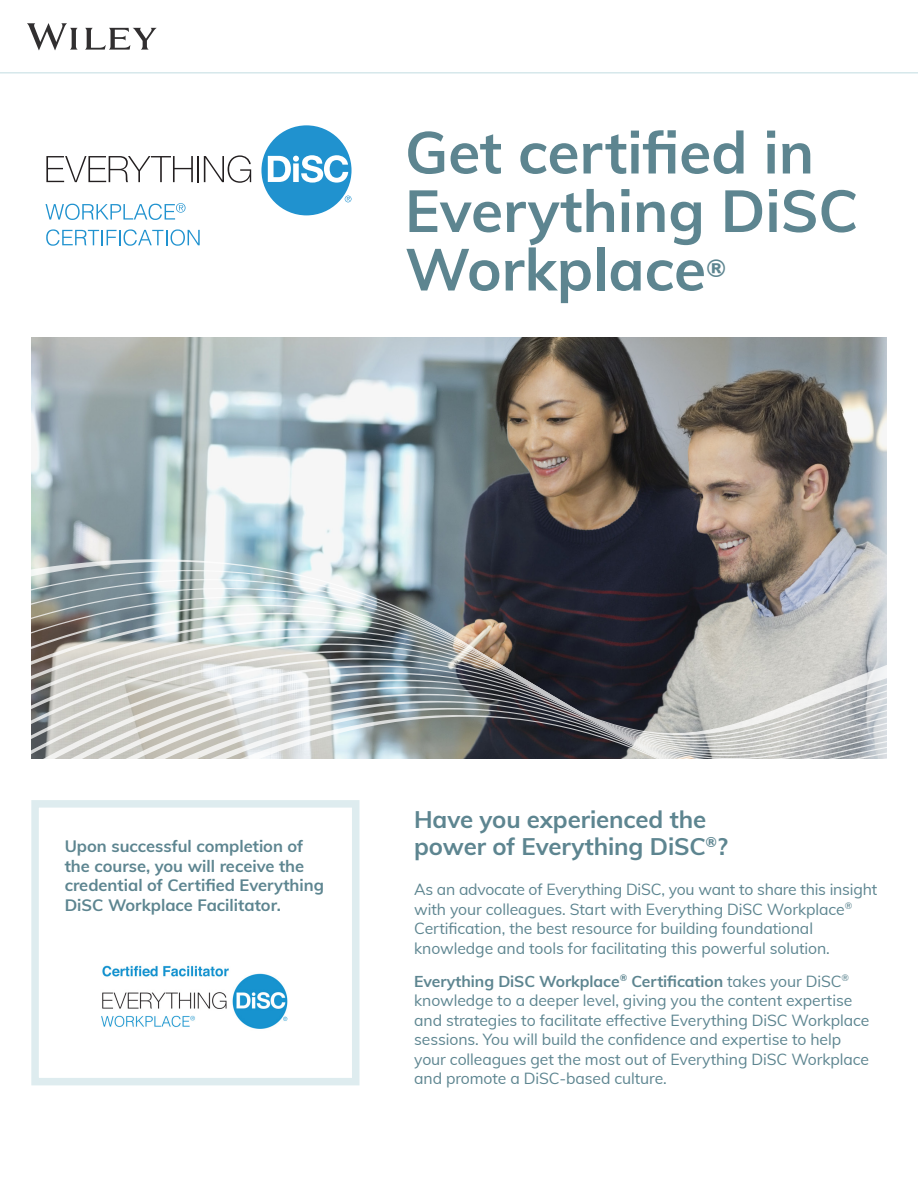
<style>
.page{position:relative;width:918px;height:1188px;background:#fff}
.page>*{position:absolute;margin:0;border:0;box-sizing:border-box;transform-origin:0 0}
.t1{font:700 58.5px/58.5px "Muli";color:#5d8590}
.t2{font:700 24.45px "Muli";color:#5d8590}
.t3{font:700 24px/27px "Muli";letter-spacing:-.005em;color:#5d8590}
.t4{font:700 16.5px/19.5px "Muli";color:#5d8590}
.t5{font:15.75px/19.5px "Muli";letter-spacing:-.005em;color:#5d8590}
.s1{font-weight:700}
</style>
<div class="page">
<div style="left:31px;top:800px;width:328px;height:285px;border:8px solid #d6e8eb"></div>
<svg style="left:27px;top:23px;width:130px;height:27px"></svg>
<hr style="left:0;top:72px;width:918px;height:2px;background:#d6e8eb">
<img style="left:31px;top:338px;width:856px;height:191px">
<svg style="left:31px;top:529px;width:856px;height:6px"></svg>
<svg style="left:31px;top:535px;width:856px;height:8px"></svg>
<svg style="left:31px;top:543px;width:856px;height:7px"></svg>
<svg style="left:31px;top:550px;width:856px;height:11px"></svg>
<svg style="left:31px;top:561px;width:856px;height:7px"></svg>
<img style="left:31px;top:568px;width:856px;height:28px">
<svg style="left:31px;top:596px;width:856px;height:7px"></svg>
<svg style="left:31px;top:603px;width:856px;height:7px"></svg>
<svg style="left:31px;top:610px;width:856px;height:7px"></svg>
<img style="left:31px;top:617px;width:856px;height:7px">
<svg style="left:31px;top:624px;width:856px;height:6px"></svg>
<img style="left:31px;top:630px;width:856px;height:7px">
<img style="left:31px;top:637px;width:856px;height:6px">
<svg style="left:31px;top:643px;width:856px;height:7px"></svg>
<svg style="left:31px;top:650px;width:856px;height:6px"></svg>
<svg style="left:31px;top:656px;width:856px;height:7px"></svg>
<svg style="left:31px;top:663px;width:856px;height:6px"></svg>
<svg style="left:31px;top:669px;width:856px;height:7px"></svg>
<svg style="left:31px;top:676px;width:856px;height:6px"></svg>
<svg style="left:31px;top:682px;width:856px;height:6px"></svg>
<svg style="left:31px;top:688px;width:856px;height:71px"></svg>
<svg style="left:45px;top:203px;width:141px;height:17px"></svg>
<svg style="left:46px;top:229px;width:154px;height:17px"></svg>
<svg style="left:46px;top:155px;width:205px;height:28px"></svg>
<svg style="left:261px;top:125px;width:91px;height:90px"></svg>
<img style="left:101px;top:965px;width:187px;height:64px">
<p class="t1" style="left:405px;top:120px;width:455px">Get certified in<br>Everything DiSC<br>Workplace</p>
<p class="t2" style="left:706px;top:250px;width:22px">®</p>
<p class="t4" style="left:65px;top:836px;width:261px">Upon successful completion of the course, you will receive the credential of Certified Everything<br>DiSC Workplace Facilitator.</p>
<p class="t3" style="left:414px;top:805px;width:315px">Have you experienced the power of Everything DiSC<sup>®</sup>?</p>
<p class="t5" style="left:414px;top:879px;width:465px">As an advocate of Everything DiSC, you want to share this insight with your colleagues. Start with Everything DiSC Workplace<sup>® </sup>Certification, the best resource for building foundational knowledge and tools for facilitating this powerful solution.</p>
<p class="t5" style="left:414px;top:970px;width:457px"><span class="s1">Everything DiSC Workplace</span><sup>®</sup> <span class="s1">Certification</span> takes your DiSC<sup>® </sup>knowledge to a deeper level, giving you the content expertise and strategies to facilitate effective Everything DiSC Workplace sessions. You will build the confidence and expertise to help your colleagues get the most out of Everything DiSC Workplace and promote a DiSC-based culture.</p>
</div>
